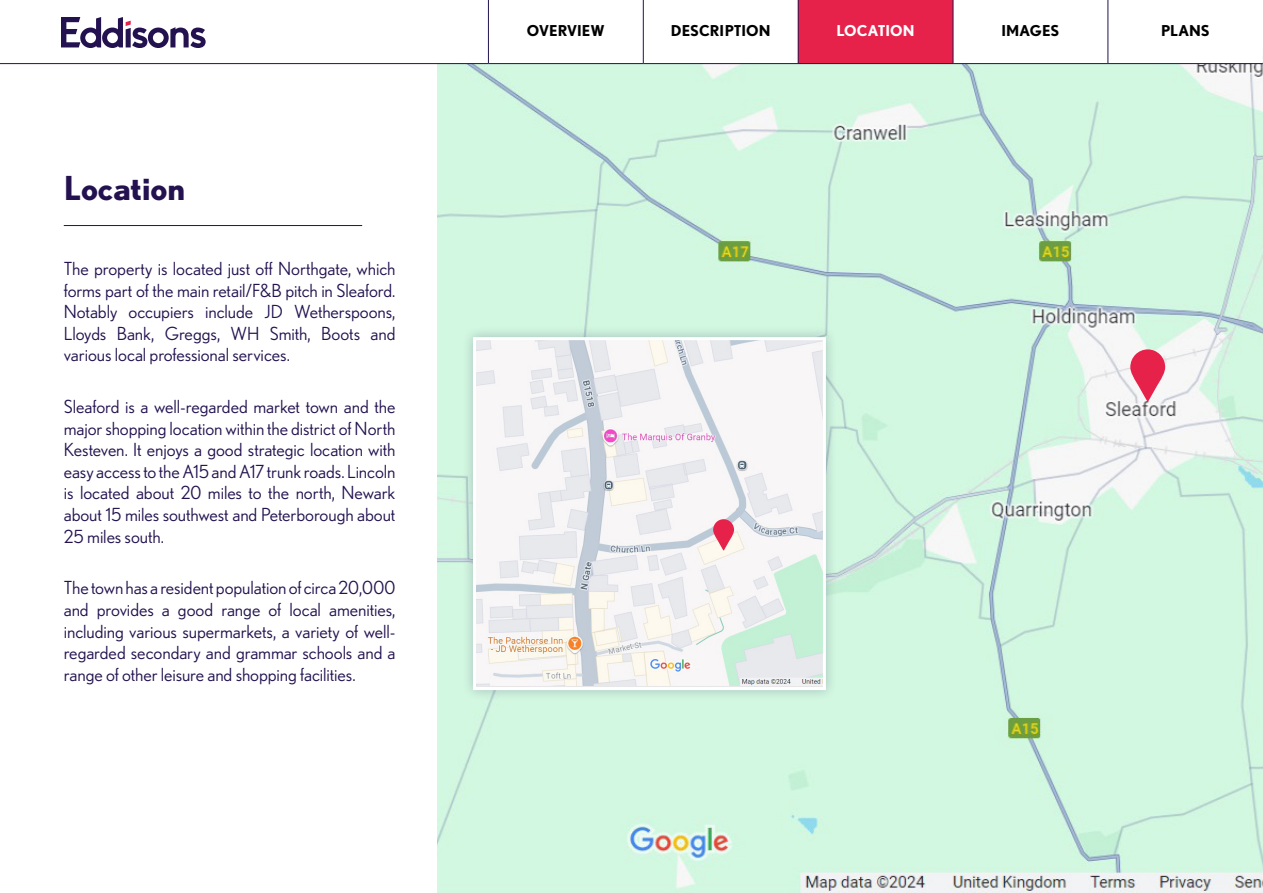
<style>
.page{position:relative;width:1263px;height:893px;background:#fff}
.page>*{position:absolute;margin:0;border:0;box-sizing:border-box;transform-origin:0 0}
.t1{font:700 33px "Nobel";color:#23124f}
.t2{font:18px/21.6px "Nobel";letter-spacing:-.005em;color:#23124f;text-align:justify}
.t3{font:700 15px "Nobel";letter-spacing:.005em;color:#000}
.t4{font:700 15px "Nobel";color:#fff}
</style>
<div class="page">
<img style="left:436px;top:64px;width:827px;height:829px">
<div style="left:461px;top:326px;width:377px;height:376px;background:#23124f;opacity:.25"></div>
<img style="left:477px;top:341px;width:345px;height:345px">
<div style="left:473px;top:337px;width:353px;height:353px;border:3px solid #fff"></div>
<hr style="left:64px;top:225px;width:298px;height:1px;background:#23124f">
<svg style="left:1130px;top:349px;width:35px;height:53px"></svg>
<svg style="left:713px;top:519px;width:21px;height:31px"></svg>
<hr style="left:953px;top:0;width:1px;height:63px;background:#23124f">
<hr style="left:0;top:63px;width:488px;height:1px;background:#23124f">
<hr style="left:1108px;top:63px;width:155px;height:1px;background:#23124f">
<hr style="left:488px;top:63px;width:155px;height:1px;background:#23124f">
<div style="left:488px;top:0;width:118px;height:64px;background:#fff"></div>
<div style="left:607px;top:0;width:118px;height:64px;background:#fff"></div>
<svg style="left:725px;top:0;width:119px;height:64px"></svg>
<svg style="left:844px;top:1px;width:118px;height:63px;background:#e33157"></svg>
<div style="left:1080px;top:0;width:119px;height:64px;background:#fff"></div>
<svg style="left:61px;top:17px;width:145px;height:31px"></svg>
<h1 class="t1" style="left:64px;top:168px;width:123px">LOCATION</h1>
<p class="t2" style="left:64px;top:257px;width:333px">The property is located just off Northgate, which forms part of the main retail/F&amp;B pitch in Sleaford.<br>Notably occupiers include JD Wetherspoons, Lloyds Bank, Greggs, WH Smith, Boots and various local professional services.</p>
<p class="t2" style="left:64px;top:396px;width:333px">Sleaford is a well-regarded market town and the major shopping location within the district of North Kesteven. It enjoys a good strategic location with easy access to the A15 and A17 trunk roads. Lincoln is located about 20 miles to the north, Newark about 15 miles southwest and Peterborough about 25 miles south.</p>
<p class="t2" style="left:64px;top:577px;width:333px">The town has a resident population of circa 20,000 and provides a good range of local amenities, including various supermarkets, a variety of well&shy;regarded secondary and grammar schools and a range of other leisure and shopping facilities.</p>
<p class="t3" style="left:527px;top:21px;width:79px">OVERVIEW</p>
<p class="t3" style="left:671px;top:21px;width:101px">DESCRI PTION</p>
<p class="t4" style="left:837px;top:21px;width:66px">LOCAT ION</p>
<p class="t3" style="left:1001px;top:21px;width:59px">IMAGES</p>
<p class="t3" style="left:1161px;top:21px;width:50px">PLANS</p>
</div>
